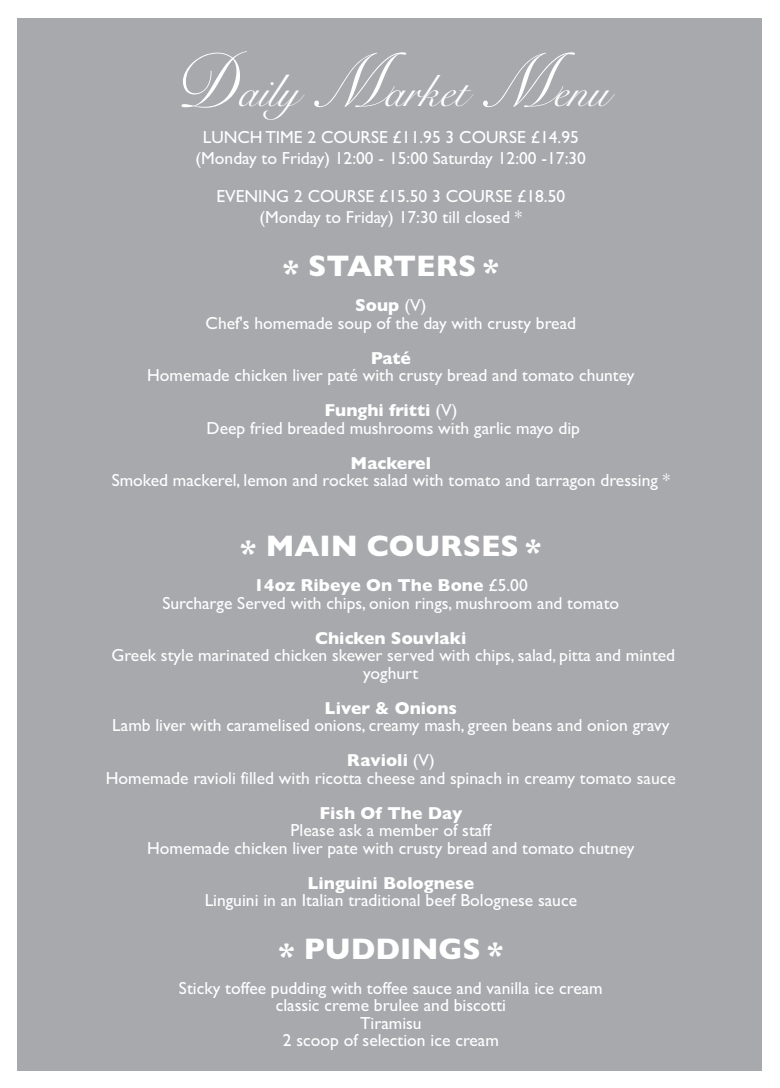
<style>
.page{position:relative;width:780px;height:1088px;background:#fff}
.page>*{position:absolute;margin:0;border:0;box-sizing:border-box;transform-origin:0 0}
.t1{font:45px "Snell Roundhand";color:#fff}
.t2{font:700 30px "Gill Sans";color:#fff}
.t3{font:17.5px/17.5px "Gill Sans";color:#fff;text-align:center}
.t4{font:700 17.5px "Gill Sans";color:#fff}
.s1{font-size:75px}
.s2{font-weight:700}
</style>
<div class="page">
<div style="left:18px;top:18px;width:744px;height:1052px;background:#a8a9ad"></div>
<h1 class="t1" style="left:172px;top:56px;width:438px"><span class="s1">D</span>aily <span class="s1">M</span>arket <span class="s1">M</span>enu</h1>
<p class="t3" style="left:196px;top:126px;width:392px;line-height:21px">LUNCH TIME 2 COURSE £11.95 3 COURSE £14.95 (Monday to Friday) 12:00 - 15:00 Saturday 12:00 -17:30</p>
<p class="t3" style="left:216px;top:186px;width:350px;line-height:21px">EVENING 2 COURSE £15.50 3 COURSE £18.50 (Monday to Friday) 17:30 till closed *</p>
<h2 class="t2" style="left:282px;top:248px;width:218px">* STARTERS *</h2>
<p class="t3" style="left:205px;top:296px;width:372px"><span class="s2">Soup</span> (V)<br>Chef's homemade soup of the day with crusty bread</p>
<p class="t4" style="left:370px;top:347px;width:42px">Paté</p>
<p class="t3" style="left:147px;top:357px;width:489px;line-height:35px">Homemade chicken liver paté with crusty bread and tomato chuntey<br><span class="s2">Funghi fritti</span> (V)</p>
<p class="t3" style="left:207px;top:419px;width:375px">Deep fried breaded mushrooms with garlic mayo dip</p>
<p class="t4" style="left:350px;top:452px;width:82px">Mackerel</p>
<p class="t3" style="left:112px;top:471px;width:560px">Smoked mackerel, lemon and rocket salad with tomato and tarragon dressing *</p>
<h2 class="t2" style="left:240px;top:528px;width:303px">* MAIN COURSES *</h2>
<p class="t3" style="left:162px;top:576px;width:458px"><span class="s2">14oz Ribeye On The Bone</span> £5.00<br>Surcharge Served with chips, onion rings, mushroom and tomato</p>
<p class="t4" style="left:315px;top:627px;width:153px">Chicken Souvlaki</p>
<p class="t3" style="left:111px;top:646px;width:565px">Greek style marinated chicken skewer served with chips, salad, pitta and minted yoghurt</p>
<p class="t4" style="left:324px;top:697px;width:134px">Liver &amp; Onions</p>
<p class="t3" style="left:112px;top:707px;width:558px;line-height:35px">Lamb liver with caramelised onions, creamy mash, green beans and onion gravy<br><span class="s2">Ravioli</span> (V)</p>
<p class="t3" style="left:106px;top:769px;width:571px">Homemade ravioli filled with ricotta cheese and spinach in creamy tomato sauce</p>
<p class="t4" style="left:319px;top:802px;width:144px">Fish Of The Day</p>
<p class="t3" style="left:147px;top:821px;width:489px">Please ask a member of staff<br>Homemade chicken liver pate with crusty bread and tomato chutney</p>
<p class="t4" style="left:307px;top:872px;width:168px">Linguini Bolognese</p>
<p class="t3" style="left:205px;top:891px;width:374px">Linguini in an Italian traditional beef Bolognese sauce</p>
<h2 class="t2" style="left:278px;top:931px;width:227px">* PUDDINGS *</h2>
<p class="t3" style="left:179px;top:979px;width:425px">Sticky toffee pudding with toffee sauce and vanilla ice cream classic creme brulee and biscotti<br>Tiramisu<br>2 scoop of selection ice cream</p>
</div>
